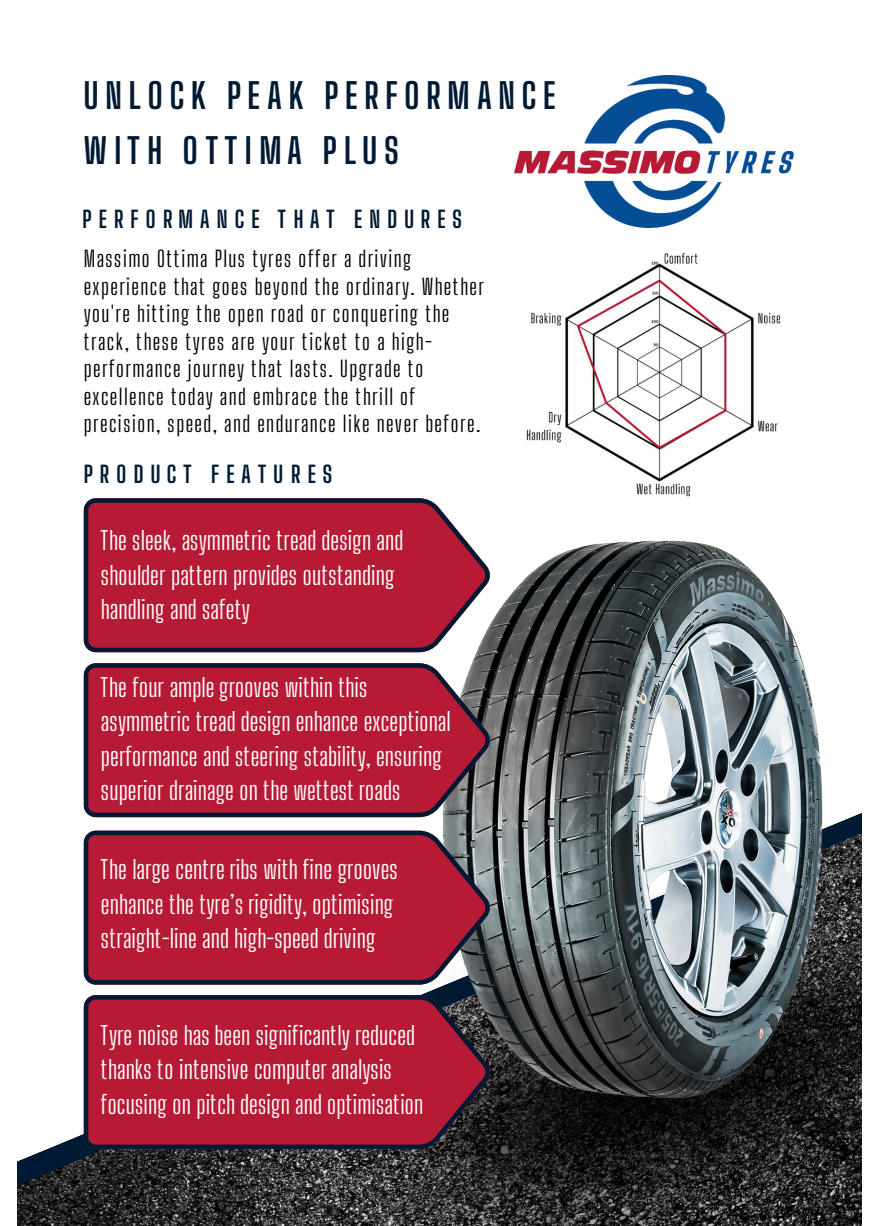
<style>
.page{position:relative;width:873px;height:1226px;background:#fff}
.page>*{position:absolute;margin:0;border:0;box-sizing:border-box;transform-origin:0 0}
.t1{font:700 34.8px/55.6px "Big Shoulders Display";letter-spacing:.2em;color:#001a33}
.t2{font:25px/34.4px "Big Shoulders Display";letter-spacing:.01em;color:#fff}
.t3{font:700 23px "Big Shoulders Display";letter-spacing:.31em;color:#001a33}
.t4{font:21.8px/27.4px "Big Shoulders Display";letter-spacing:.07em;color:#000}
</style>
<div class="page">
<img style="left:526px;top:253px;width:255px;height:244px">
<img style="left:17px;top:841px;width:256px;height:384px">
<img style="left:273px;top:813px;width:589px;height:412px">
<img style="left:332px;top:540px;width:524px;height:579px">
<svg style="left:84px;top:498px;width:407px;height:154px;background:#ad2941"></svg>
<svg style="left:84px;top:663px;width:407px;height:154px;background:#a52139"></svg>
<svg style="left:84px;top:830px;width:407px;height:154px;background:#a5223a"></svg>
<svg style="left:84px;top:995px;width:407px;height:153px;background:#a01b33"></svg>
<img style="left:514px;top:75px;width:280px;height:152px">
<div style="left:727px;top:239px;width:135px;height:43px;background:#fff"></div>
<h1 class="t1" style="left:84px;top:68px;width:473px">UNLOCK PEAK PERFORMANCE<br>WITH OTTIMA PLUS</h1>
<p class="t3" style="left:83px;top:206px;width:381px">PERFORMANCE THAT ENDURES</p>
<p class="t4" style="left:84px;top:245px;width:401px">Massimo Ottima Plus tyres offer a driving experience that goes beyond the ordinary. Whether you're hitting the open road or conquering the track, these tyres are your ticket to a high&shy;performance journey that lasts. Upgrade to excellence today and embrace the thrill of precision, speed, and endurance like never before.</p>
<p class="t3" style="left:84px;top:460px;width:250px">PRODUCT FEATURES</p>
<p class="t2" style="left:101px;top:523px;width:304px">The sleek, asymmetric tread design and shoulder pattern provides outstanding handling and safety</p>
<p class="t2" style="left:101px;top:669px;width:351px">The four ample grooves within this asymmetric tread design enhance exceptional performance and steering stability, ensuring superior drainage on the wettest roads</p>
<p class="t2" style="left:101px;top:852px;width:298px">The large centre ribs with fine grooves enhance the tyre’s rigidity, optimising straight-line and high-speed driving</p>
<p class="t2" style="left:101px;top:1018px;width:324px">Tyre noise has been significantly reduced thanks to intensive computer analysis focusing on pitch design and optimisation</p>
</div>
